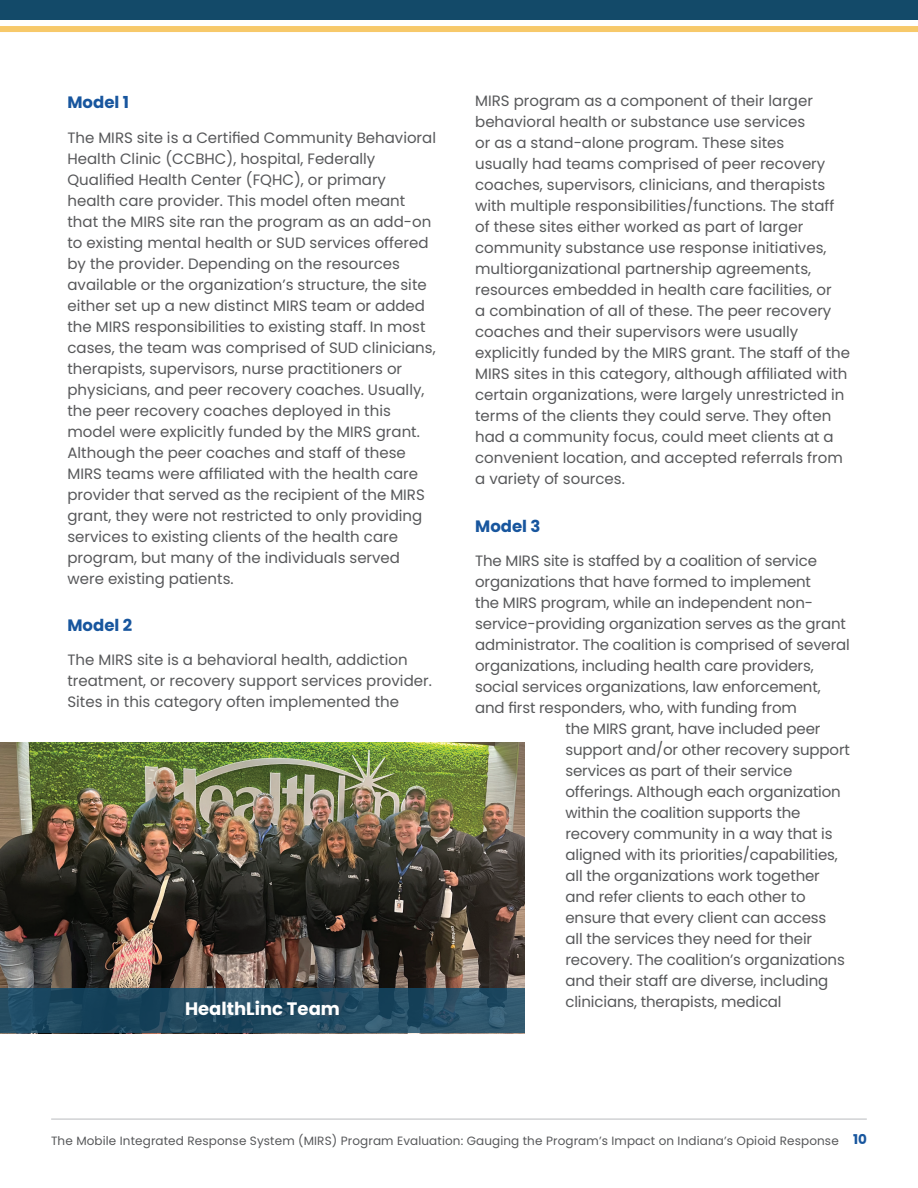
<style>
.page{position:relative;width:918px;height:1188px;background:#fff}
.page>*{position:absolute;margin:0;border:0;box-sizing:border-box;transform-origin:0 0}
.Image{font:700 18px "Poppins";color:#fff}
.Secondary_Headline{font:700 16.5px "Poppins";color:#18569e}
.Paragraph_copy{font:15px/21px "Poppins";color:#57585a}
.t1{font:12px "Poppins";letter-spacing:.01em;color:#57585a}
.s1{font-weight:700;font-size:13.5px;color:#18569e}
</style>
<div class="page">
<hr style="left:51px;top:1118px;width:816px;height:2px;background:#d1d2d4">
<div style="left:0;top:0;width:918px;height:20px;background:#134a69"></div>
<div style="left:0;top:26px;width:918px;height:6px;background:#f7c96a"></div>
<img style="left:0;top:742px;width:525px;height:246px">
<svg style="left:0;top:988px;width:525px;height:46px;background:#244b62"></svg>
<h2 class="Secondary_Headline" style="left:68px;top:93px;width:63px">Model 1</h2>
<p class="Paragraph_copy" style="left:68px;top:127px;width:370px">The MIRS site is a Certified Community Behavioral Health Clinic (CCBHC), hospital, Federally Qualified Health Center (FQHC), or primary health care provider. This model often meant that the MIRS site ran the program as an add-on to existing mental health or SUD services offered by the provider. Depending on the resources available or the organization’s structure, the site either set up a new distinct MIRS team or added the MIRS responsibilities to existing staff. In most cases, the team was comprised of SUD clinicians, therapists, supervisors, nurse practitioners or physicians, and peer recovery coaches. Usually, the peer recovery coaches deployed in this model were explicitly funded by the MIRS grant.<br>Although the peer coaches and staff of these MIRS teams were affiliated with the health care provider that served as the recipient of the MIRS grant, they were not restricted to only providing services to existing clients of the health care program, but many of the individuals served were existing patients.</p>
<h2 class="Secondary_Headline" style="left:68px;top:615px;width:66px">Model 2</h2>
<p class="Paragraph_copy" style="left:68px;top:650px;width:366px">The MIRS site is a behavioral health, addiction treatment, or recovery support services provider.<br>Sites in this category often implemented the</p>
<p class="Image" style="left:185px;top:998px;width:156px">HealthLinc Team</p>
<p class="Paragraph_copy" style="left:475px;top:91px;width:376px">MIRS program as a component of their larger behavioral health or substance use services<br>or as a stand-alone program. These sites<br>usually had teams comprised of peer recovery coaches, supervisors, clinicians, and therapists with multiple responsibilities/functions. The staff of these sites either worked as part of larger community substance use response initiatives, multiorganizational partnership agreements, resources embedded in health care facilities, or<br>a combination of all of these. The peer recovery coaches and their supervisors were usually explicitly funded by the MIRS grant. The staff of the MIRS sites in this category, although affiliated with certain organizations, were largely unrestricted in terms of the clients they could serve. They often had a community focus, could meet clients at a convenient location, and accepted referrals from a variety of sources.</p>
<h2 class="Secondary_Headline" style="left:475px;top:516px;width:67px">Model 3</h2>
<p class="Paragraph_copy" style="left:475px;top:551px;width:343px">The MIRS site is staffed by a coalition of service</p>
<p class="Paragraph_copy" style="left:475px;top:572px;width:337px">organizations that have formed to implement</p>
<p class="Paragraph_copy" style="left:475px;top:593px;width:339px">the MIRS program, while an independent non-</p>
<p class="Paragraph_copy" style="left:475px;top:614px;width:372px">service-providing organization serves as the grant</p>
<p class="Paragraph_copy" style="left:475px;top:635px;width:376px">administrator. The coalition is comprised of several</p>
<p class="Paragraph_copy" style="left:475px;top:656px;width:340px">organizations, including health care providers,</p>
<p class="Paragraph_copy" style="left:475px;top:677px;width:347px">social services organizations, law enforcement,</p>
<p class="Paragraph_copy" style="left:475px;top:698px;width:323px">and first responders, who, with funding from</p>
<p class="Paragraph_copy" style="left:566px;top:719px;width:256px">the MIRS grant, have included peer</p>
<p class="Paragraph_copy" style="left:566px;top:740px;width:286px">support and/or other recovery support</p>
<p class="Paragraph_copy" style="left:566px;top:761px;width:229px">services as part of their service</p>
<p class="Paragraph_copy" style="left:566px;top:782px;width:277px">offerings. Although each organization</p>
<p class="Paragraph_copy" style="left:566px;top:803px;width:237px">within the coalition supports the</p>
<p class="Paragraph_copy" style="left:566px;top:824px;width:269px">recovery community in a way that is</p>
<p class="Paragraph_copy" style="left:566px;top:845px;width:274px">aligned with its priorities/capabilities,</p>
<p class="Paragraph_copy" style="left:566px;top:866px;width:256px">all the organizations work together</p>
<p class="Paragraph_copy" style="left:566px;top:887px;width:242px">and refer clients to each other to</p>
<p class="Paragraph_copy" style="left:566px;top:908px;width:262px">ensure that every client can access</p>
<p class="Paragraph_copy" style="left:566px;top:929px;width:248px">all the services they need for their</p>
<p class="Paragraph_copy" style="left:566px;top:950px;width:281px">recovery. The coalition’s organizations</p>
<p class="Paragraph_copy" style="left:566px;top:971px;width:264px">and their staff are diverse, including</p>
<p class="Paragraph_copy" style="left:566px;top:992px;width:218px">clinicians, therapists, medical</p>
<p class="t1" style="left:51px;top:1133px;width:817px">The Mobile Integrated Response System (MIRS) Program Evaluation: Gauging the Program’s Impact on Indiana’s Opioid Response <span class="s1">10</span></p>
</div>
